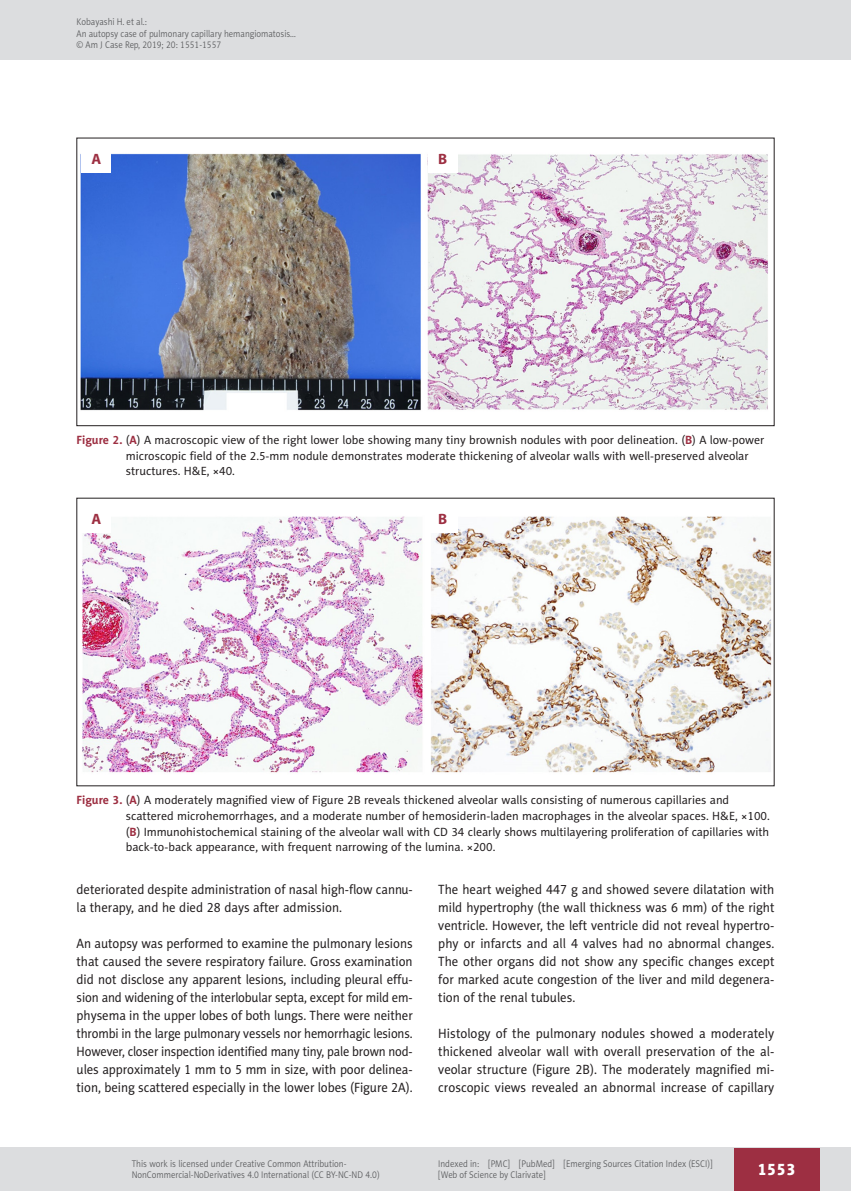
<style>
.page{position:relative;width:851px;height:1191px;background:#fff}
.page>*{position:absolute;margin:0;border:0;box-sizing:border-box;transform-origin:0 0}
.t1{font:16.5px "Naomi Sans EFN Heavy";color:#fff}
.t2{font:700 15px "Myriad Pro";color:#9d2f42}
.AJCR_Body{font:13.5px/18px "Naomi Sans EFN";color:#231f20;text-align:justify;scale:.95 1}
.AJCR_Body-2{font:13.5px/18px "Naomi Sans EFN";color:#231f20;text-align:justify;scale:.96 1}
.AJCR_Rycina_tytul{font:12px/15.8px "Naomi Sans EFN";color:#231f20}
.AJCR_pagina_zywa{font:9.75px/11.2px "Naomi Sans EFN Light";color:#57585a;scale:.9 1}
.AJCR_pagina_sygnatur{font:9.75px "Naomi Sans EFN Light";color:#57585a;scale:.9 1}
.s1{font-weight:700;color:#9d2f42}
</style>
<div class="page">
<img style="left:80px;top:153px;width:688px;height:258px">
<div style="left:82px;top:144px;width:29px;height:28px;background:#fff"></div>
<div style="left:428px;top:144px;width:29px;height:28px;background:#fff"></div>
<img style="left:82px;top:516px;width:690px;height:257px">
<div style="left:82px;top:504px;width:29px;height:28px;background:#fff"></div>
<div style="left:428px;top:504px;width:29px;height:28px;background:#fff"></div>
<div style="left:0;top:1148px;width:850px;height:43px;background:#dcdddf"></div>
<div style="left:733px;top:1147px;width:86px;height:43px;background:#9d2f42"></div>
<div style="left:0;top:0;width:850px;height:60px;background:#dcdddf"></div>
<p class="AJCR_pagina_zywa" style="left:77px;top:16px;width:245px">Kobayashi H. et al.:<br>An autopsy case of pulmonary capillary hemangiomatosis…</p>
<p class="AJCR_pagina_sygnatur" style="left:77px;top:39px;width:162px">© Am J Case Rep, 2019; 20: 1551-1557</p>
<p class="t2" style="left:91px;top:149px;width:11px">A</p>
<p class="t2" style="left:438px;top:149px;width:11px">B</p>
<p class="AJCR_Rycina_tytul" style="left:126px;top:432px;width:640px;text-indent:-49px"><span class="s1">Figure 2.</span> (<span class="s1">A</span>) A macroscopic view of the right lower lobe showing many tiny brownish nodules with poor delineation. (<span class="s1">B</span>) A low-power microscopic field of the 2.5-mm nodule demonstrates moderate thickening of alveolar walls with well-preserved alveolar structures. H&amp;E, ×40.</p>
<p class="t2" style="left:91px;top:509px;width:11px">A</p>
<p class="t2" style="left:438px;top:509px;width:11px">B</p>
<p class="AJCR_Rycina_tytul" style="left:126px;top:792px;width:645px;text-indent:-49px"><span class="s1">Figure 3.</span> (<span class="s1">A</span>) A moderately magnified view of Figure 2B reveals thickened alveolar walls consisting of numerous capillaries and scattered microhemorrhages, and a moderate number of hemosiderin-laden macrophages in the alveolar spaces. H&amp;E, ×100. (<span class="s1">B</span>) Immunohistochemical staining of the alveolar wall with CD 34 clearly shows multilayering proliferation of capillaries with back-to-back appearance, with frequent narrowing of the lumina. ×200.</p>
<p class="AJCR_Body" style="left:77px;top:880px;width:355px">deteriorated despite administration of nasal high-flow cannu&shy;la therapy, and he died 28 days after admission.</p>
<p class="AJCR_Body" style="left:77px;top:934px;width:355px">An autopsy was performed to examine the pulmonary lesions that caused the severe respiratory failure. Gross examination did not disclose any apparent lesions, including pleural effu&shy;sion and widening of the interlobular septa, except for mild em&shy;physema in the upper lobes of both lungs. There were neither thrombi in the large pulmonary vessels nor hemorrhagic lesions.<br>However, closer inspection identified many tiny, pale brown nod&shy;ules approximately 1 mm to 5 mm in size, with poor delinea&shy;tion, being scattered especially in the lower lobes (Figure 2A).</p>
<p class="AJCR_Body" style="left:438px;top:880px;width:355px">The heart weighed 447 g and showed severe dilatation with mild hypertrophy (the wall thickness was 6 mm) of the right ventricle. However, the left ventricle did not reveal hypertro&shy;phy or infarcts and all 4 valves had no abnormal changes.<br>The other organs did not show any specific changes except for marked acute congestion of the liver and mild degenera&shy;tion of the renal tubules.</p>
<p class="AJCR_Body-2" style="left:438px;top:1024px;width:351px">Histology of the pulmonary nodules showed a moderately thickened alveolar wall with overall preservation of the al&shy;veolar structure (Figure 2B). The moderately magnified mi&shy;croscopic views revealed an abnormal increase of capillary</p>
<p class="AJCR_pagina_zywa" style="left:132px;top:1158px;width:277px">This work is licensed under Creative Common Attribution-<br>NonCommercial-NoDerivatives 4.0 International (CC BY-NC-ND 4.0)</p>
<p class="AJCR_pagina_zywa" style="left:438px;top:1158px;width:306px">Indexed in: [PMC] [PubMed] [Emerging Sources Citation Index (ESCI)] [Web of Science by Clarivate]</p>
<p class="t1" style="left:757px;top:1159px;width:40px">1553</p>
</div>
